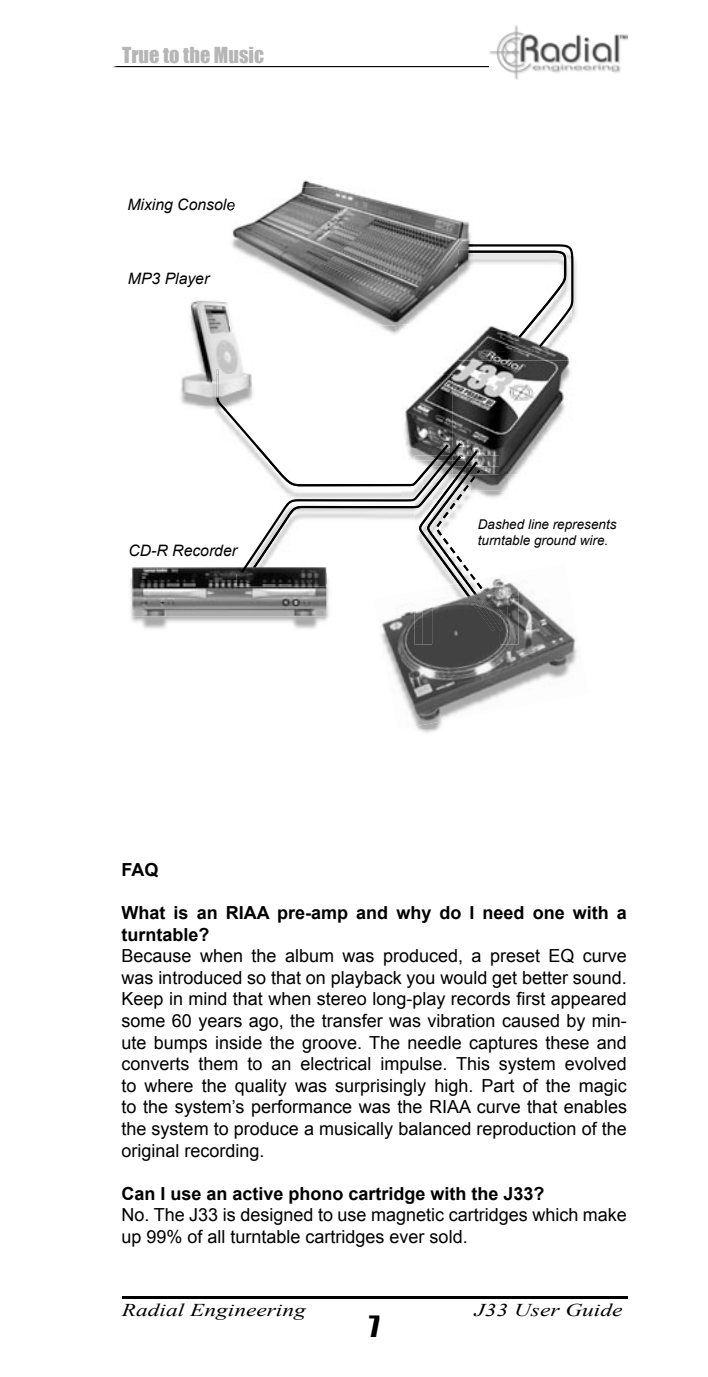
<style>
.page{position:relative;width:708px;height:1377px;background:#fff}
.page>*{position:absolute;margin:0;border:0;box-sizing:border-box;transform-origin:0 0}
.t1{font:27px "Impact";color:#000}
.t2{font:20.25px "Impact";color:#b6b6b6}
.t3{font:18px/21.6px "Arial";color:#000;text-align:justify}
.t4{font:700 18px/21.6px "Arial";color:#000}
.t5{font:italic 18px "Times New Roman";color:#000;scale:1.3 1}
.t6{font:italic 15.75px "Arial";color:#000}
.t7{font:italic 13.5px/16.2px "Arial";color:#000}
</style>
<div class="page">
<svg style="left:113px;top:66px;width:376px;height:1px"></svg>
<img style="left:489px;top:26px;width:139px;height:53px">
<hr style="left:122px;top:1296px;width:505px;height:3px;background:#000">
<img style="left:447px;top:358px;width:124px;height:115px">
<img style="left:573px;top:253px;width:4px;height:67px">
<img style="left:459px;top:351px;width:112px;height:10px">
<img style="left:181px;top:401px;width:31px;height:8px">
<img style="left:180px;top:300px;width:63px;height:101px">
<img style="left:212px;top:374px;width:4px;height:27px">
<img style="left:396px;top:326px;width:10px;height:8px">
<img style="left:402px;top:331px;width:4px;height:3px">
<img style="left:230px;top:326px;width:13px;height:10px">
<img style="left:302px;top:180px;width:25px;height:7px">
<img style="left:230px;top:187px;width:241px;height:139px">
<svg style="left:458px;top:244px;width:115px;height:107px"></svg>
<img style="left:230px;top:199px;width:5px;height:15px">
<img style="left:230px;top:306px;width:25px;height:20px">
<img style="left:130px;top:573px;width:86px;height:56px">
<img style="left:132px;top:567px;width:84px;height:6px">
<img style="left:132px;top:573px;width:84px;height:44px">
<img style="left:381px;top:589px;width:197px;height:141px">
<img style="left:415px;top:631px;width:8px;height:13px">
<img style="left:423px;top:631px;width:10px;height:13px">
<img style="left:507px;top:631px;width:11px;height:13px">
<img style="left:433px;top:631px;width:74px;height:14px">
<svg style="left:216px;top:369px;width:302px;height:262px"></svg>
<p class="t2" style="left:122px;top:39px;width:144px">True to the Music</p>
<p class="t6" style="left:127px;top:195px;width:109px">Mixing Console</p>
<p class="t6" style="left:128px;top:269px;width:83px">MP3 Player</p>
<p class="t6" style="left:129px;top:540px;width:110px">CD-R Recorder</p>
<p class="t7" style="left:478px;top:516px;width:140px">Dashed line represents turntable ground wire.</p>
<p class="t4" style="left:122px;top:859px;width:39px">FAQ</p>
<p class="t4" style="left:122px;top:902px;width:507px">What is an RIAA pre-amp and why do I need one with a turntable?</p>
<p class="t3" style="left:122px;top:945px;width:507px">Because when the album was produced, a preset EQ curve was introduced so that on playback you would get better sound.<br>Keep in mind that when stereo long-play records first appeared some 60 years ago, the transfer was vibration caused by min&shy;ute bumps inside the groove. The needle captures these and converts them to an electrical impulse. This system evolved to where the quality was surprisingly high. Part of the magic to the system’s performance was the RIAA curve that enables the system to produce a musically balanced reproduction of the original recording.</p>
<p class="t4" style="left:122px;top:1183px;width:425px">Can I use an active phono cartridge with the J33?</p>
<p class="t3" style="left:122px;top:1204px;width:507px">No. The J33 is designed to use magnetic cartridges which make up 99% of all turntable cartridges ever sold.</p>
<p class="t5" style="left:122px;top:1298px;width:143px">Radial Engineering</p>
<p class="t5" style="left:474px;top:1298px;width:115px">J33 User Guide</p>
<h1 class="t1" style="left:369px;top:1305px;width:12px">7</h1>
</div>
